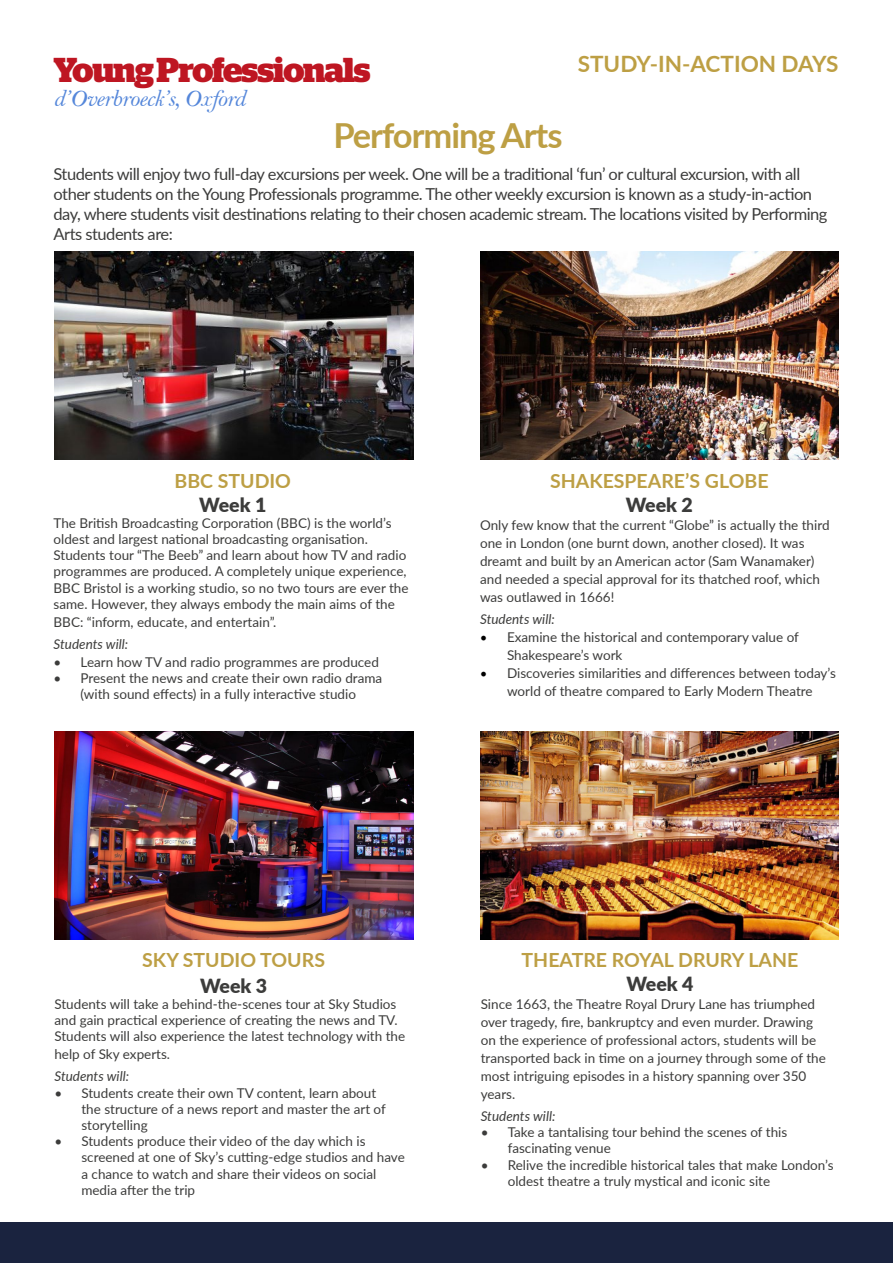
<style>
.page{position:relative;width:893px;height:1263px;background:#fff}
.page>*{position:absolute;margin:0;border:0;box-sizing:border-box;transform-origin:0 0}
.t1{font:700 34.5px "Stag";letter-spacing:-.035em;color:#be1622}
.t2{font:700 34.5px "Lato";letter-spacing:-.03em;color:#bd9f44}
.t3{font:24px "Bell MT Italic";letter-spacing:-.025em;color:#5587da}
.t4{font:700 22.5px "Lato";color:#bd9f44}
.t5{font:700 19.5px "Lato";color:#bd9f44}
.t6{font:900 19.5px "Lato";color:#3c3c3b}
.t7{font:16.5px/19.8px "Lato";letter-spacing:-.03em;color:#3c3c3b}
.t8{font:13.5px/16.2px "Lato";color:#3c3c3b}
.t9{font:italic 13.5px "Lato";color:#3c3c3b}
.s1{font-family:"Minion Pro";font-size:18px;color:#000}
</style>
<div class="page">
<div style="left:0;top:1222px;width:893px;height:41px;background:#1a233f"></div>
<img style="left:480px;top:252px;width:359px;height:208px">
<img style="left:54px;top:252px;width:359px;height:208px">
<img style="left:55px;top:731px;width:359px;height:208px">
<img style="left:480px;top:731px;width:359px;height:208px">
<h1 class="t1" style="left:54px;top:49px;width:319px">Young Professionals</h1>
<h3 class="t4" style="left:578px;top:47px;width:262px">STUDY-IN-ACTION DAYS</h3>
<h2 class="t3" style="left:54px;top:84px;width:193px">d’Overbroeck’s, Oxford</h2>
<h1 class="t2" style="left:333px;top:110px;width:231px">Performing Arts</h1>
<p class="t7" style="left:54px;top:164px;width:775px">Students will enjoy two full-day excursions per week. One will be a traditional ‘fun’ or cultural excursion, with all other students on the Young Professionals programme. The other weekly excursion is known as a study-in-action day, where students visit destinations relating to their chosen academic stream. The locations visited by Performing Arts students are:</p>
<h3 class="t5" style="left:175px;top:467px;width:118px">BBC STUDIO</h3>
<h3 class="t6" style="left:199px;top:490px;width:69px">Week 1</h3>
<p class="t8" style="left:54px;top:514px;width:357px">The British Broadcasting Corporation (BBC) is the world’s oldest and largest national broadcasting organisation.<br>Students tour “The Beeb” and learn about how TV and radio programmes are produced. A completely unique experience, BBC Bristol is a working studio, so no two tours are ever the same. However, they always embody the main aims of the</p>
<p class="t8" style="left:54px;top:613px;width:224px">BBC: “inform, educate, and entertain”.</p>
<p class="t9" style="left:54px;top:634px;width:76px">Students will:</p>
<p class="t8" style="left:54px;top:653px;width:327px">• Learn how TV and radio programmes are produced</p>
<p class="t8" style="left:54px;top:670px;width:330px;text-align:center">• Present the news and create their own radio drama (with sound effects) in a fully interactive studio</p>
<h3 class="t5" style="left:550px;top:467px;width:220px">SHAKESPEARE’S GLOBE</h3>
<h3 class="t6" style="left:626px;top:490px;width:69px">Week 2</h3>
<p class="t8" style="left:480px;top:515px;width:351px;line-height:18px">Only few know that the current “Globe” is actually the third one in London (one burnt down, another closed). It was dreamt and built by an American actor (Sam Wanamaker) and needed a special approval for its thatched roof, which was outlawed in 1666!</p>
<p class="t9" style="left:480px;top:609px;width:76px">Students will:</p>
<p class="t8" style="left:507px;top:627px;width:293px;line-height:18px;text-indent:-27px"><span class="s1">•</span> Examine the historical and contemporary value of<br>Shakespeare’s work</p>
<p class="t8" style="left:480px;top:663px;width:357px;line-height:18px;text-align:center"><span class="s1">•</span> Discoveries similarities and differences between today’s world of theatre compared to Early Modern Theatre</p>
<h3 class="t5" style="left:142px;top:946px;width:184px">SKY STUDIO TOURS</h3>
<h3 class="t6" style="left:200px;top:971px;width:69px">Week 3</h3>
<p class="t8" style="left:54px;top:995px;width:352px">Students will take a behind-the-scenes tour at Sky Studios and gain practical experience of creating the news and TV.<br>Students will also experience the latest technology with the</p>
<p class="t8" style="left:54px;top:1045px;width:117px">help of Sky experts.</p>
<p class="t9" style="left:54px;top:1067px;width:76px">Students will:</p>
<p class="t8" style="left:81px;top:1084px;width:306px;text-indent:-27px">• Students create their own TV content, learn about the structure of a news report and master the art of storytelling</p>
<p class="t8" style="left:81px;top:1132px;width:325px;text-indent:-27px">• Students produce their video of the day which is screened at one of Sky’s cutting-edge studios and have a chance to watch and share their videos on social media after the trip</p>
<h3 class="t5" style="left:522px;top:946px;width:278px">THEATRE ROYAL DRURY LANE</h3>
<h3 class="t6" style="left:626px;top:969px;width:69px">Week 4</h3>
<p class="t8" style="left:481px;top:994px;width:347px;line-height:18px">Since 1663, the Theatre Royal Drury Lane has triumphed over tragedy, fire, bankruptcy and even murder. Drawing on the experience of professional actors, students will be transported back in time on a journey through some of the most intriguing episodes in a history spanning over 350 years.</p>
<p class="t9" style="left:481px;top:1106px;width:76px">Students will:</p>
<p class="t8" style="left:508px;top:1123px;width:281px;text-indent:-27px">• Take a tantalising tour behind the scenes of this fascinating venue</p>
<p class="t8" style="left:508px;top:1156px;width:327px;text-indent:-27px">• Relive the incredible historical tales that make London’s oldest theatre a truly mystical and iconic site</p>
</div>
